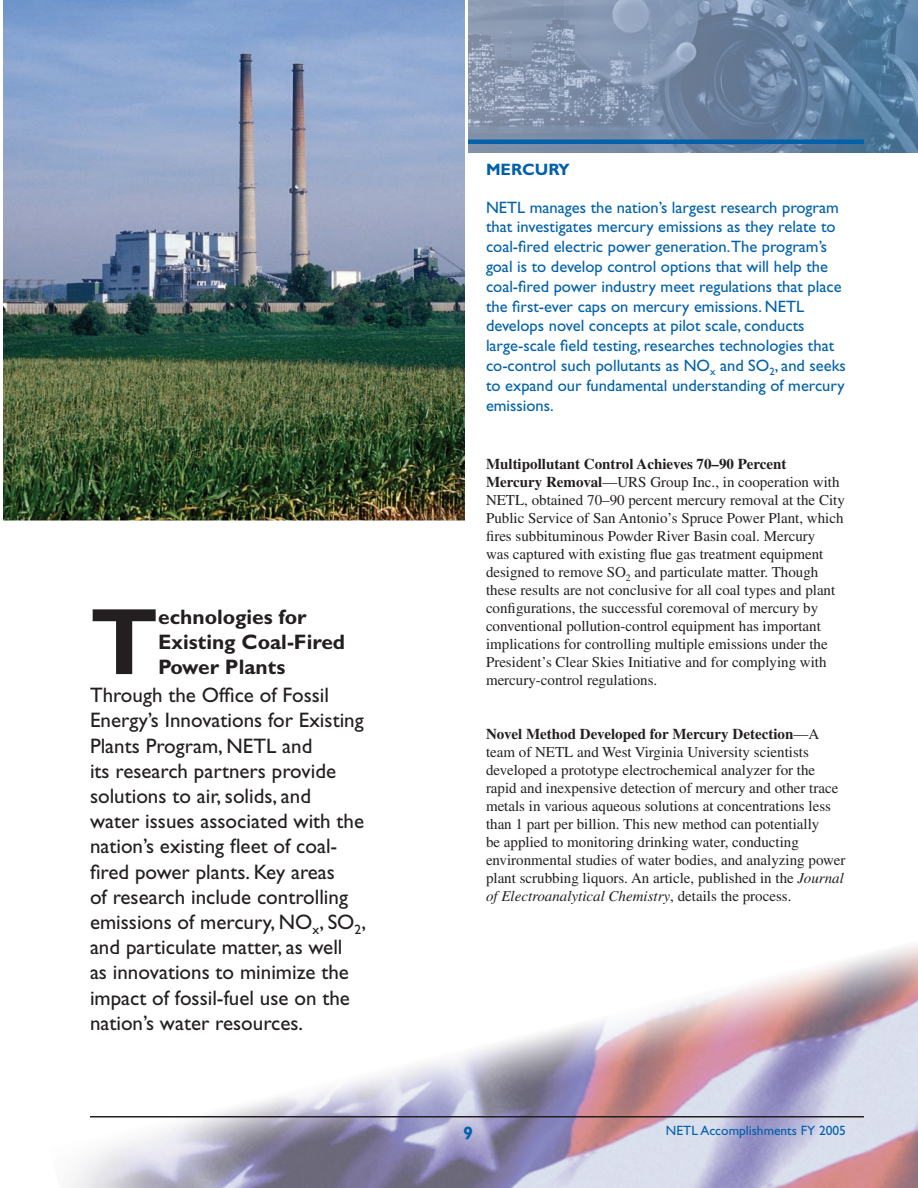
<style>
.page{position:relative;width:918px;height:1188px;background:#fff}
.page>*{position:absolute;margin:0;border:0;box-sizing:border-box;transform-origin:0 0}
.t1{font:700 94.95px "Gill Sans";color:#231f20}
.t2{font:21px/25.2px "Gill Sans";color:#231f20}
.t3{font:700 21px/25.2px "Gill Sans";color:#231f20}
.t4{font:16.5px/19.8px "Gill Sans";color:#0161ab}
.t5{font:700 16.5px "Gill Sans";color:#0161ab}
.t6{font:15px/18px "Times";color:#231f20}
.t7{font:13.5px "Gill Sans";color:#0161ab}
.s1{font-weight:700}
.s2{font-style:italic}
</style>
<div class="page">
<hr style="left:0;top:162px;width:1px;height:1026px;background:#0161ab">
<img style="left:71px;top:944px;width:847px;height:244px">
<hr style="left:90px;top:1116px;width:774px;height:2px;background:#231f20">
<svg style="left:468px;top:0;width:450px;height:153px;background:#738ba8"></svg>
<hr style="left:0;top:140px;width:864px;height:4px;background:#0161ab">
<img style="left:0;top:0;width:468px;height:524px">
<svg style="left:464px;top:1126px;width:8px;height:13px"></svg>
<h1 class="t1" style="left:90px;top:586px;width:70px">T</h1>
<h2 class="t3" style="left:158px;top:604px;width:188px">echnologies for<br>Existing Coal-Fired<br>Power Plants</h2>
<p class="t2" style="left:90px;top:683px;width:278px">Through the Office of Fossil<br>Energy’s Innovations for Existing<br>Plants Program, NETL and<br>its research partners provide solutions to air, solids, and<br>water issues associated with the nation’s existing fleet of coal&shy;fired power plants. Key areas<br>of research include controlling emissions of mercury, NO<sub>x</sub>, SO<sub>2</sub>, and particulate matter, as well<br>as innovations to minimize the impact of fossil-fuel use on the nation’s water resources.</p>
<p class="t5" style="left:486px;top:159px;width:85px">MERCURY</p>
<p class="t4" style="left:486px;top:197px;width:361px">NETL manages the nation’s largest research program that investigates mercury emissions as they relate to coal-fired electric power generation.The program’s goal is to develop control options that will help the coal-fired power industry meet regulations that place the first-ever caps on mercury emissions. NETL develops novel concepts at pilot scale, conducts large-scale field testing, researches technologies that co-control such pollutants as NO<sub>x</sub> and SO<sub>2</sub>, and seeks to expand our fundamental understanding of mercury emissions.</p>
<p class="t6" style="left:486px;top:455px;width:360px"><span class="s1">Multipollutant Control Achieves 70–90 Percent Mercury Removal</span>—URS Group Inc., in cooperation with NETL, obtained 70–90 percent mercury removal at the City Public Service of San Antonio’s Spruce Power Plant, which fires subbituminous Powder River Basin coal. Mercury<br>was captured with existing flue gas treatment equipment designed to remove SO<sub>2</sub> and particulate matter. Though these results are not conclusive for all coal types and plant configurations, the successful coremoval of mercury by conventional pollution-control equipment has important implications for controlling multiple emissions under the President’s Clear Skies Initiative and for complying with mercury-control regulations.</p>
<p class="t6" style="left:486px;top:725px;width:361px"><span class="s1">Novel Method Developed for Mercury Detection</span>—A team of NETL and West Virginia University scientists developed a prototype electrochemical analyzer for the rapid and inexpensive detection of mercury and other trace metals in various aqueous solutions at concentrations less than 1 part per billion. This new method can potentially<br>be applied to monitoring drinking water, conducting environmental studies of water bodies, and analyzing power plant scrubbing liquors. An article, published in the <span class="s2">Journal of Electroanalytical Chemistry</span>, details the process.</p>
<p class="t7" style="left:666px;top:1123px;width:182px">NETL Accomplishments FY 2005</p>
</div>
